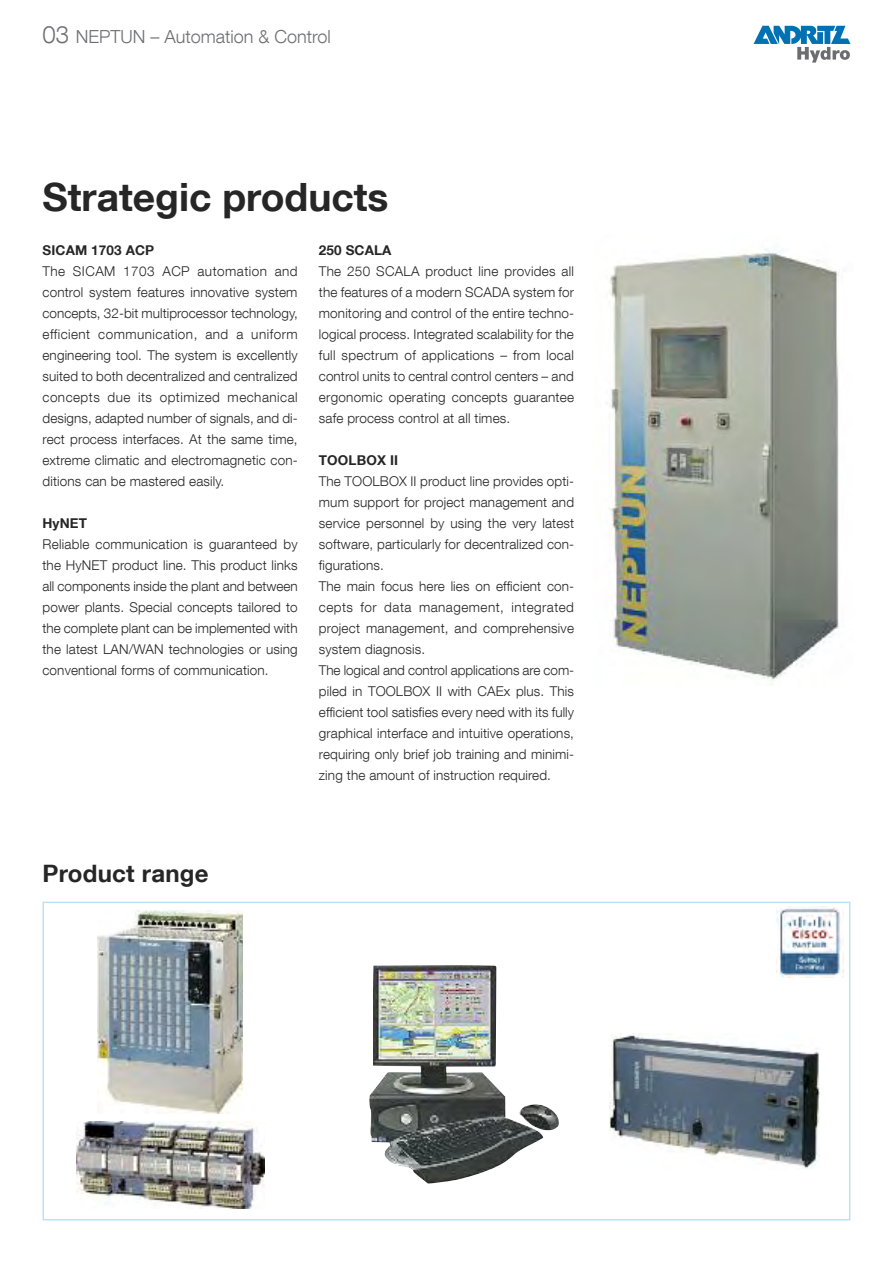
<style>
.page{position:relative;width:893px;height:1263px;background:#fff}
.page>*{position:absolute;margin:0;border:0;box-sizing:border-box;transform-origin:0 0}
.t1{font:700 39px "Helvetica Neue LT Com";color:#272627}
.t2{font:700 24px "Helvetica Neue LT Com";letter-spacing:.01em;color:#272627}
.t3{font:300 18px "Helvetica Neue LT Com";color:#6d6e71}
.t4{font:300 13.5px/21px "Helvetica Neue LT Com";letter-spacing:.01em;color:#272627;text-align:justify}
.t5{font:700 13.5px "Helvetica Neue LT Com";letter-spacing:.01em;color:#272627}
.s1{font-size:24px}
</style>
<div class="page">
<div style="left:43px;top:902px;width:807px;height:318px;border:2px solid #bae1f9"></div>
<svg style="left:753px;top:26px;width:97px;height:37px"></svg>
<img style="left:98px;top:910px;width:144px;height:203px">
<img style="left:76px;top:1121px;width:188px;height:88px">
<img style="left:369px;top:965px;width:190px;height:218px">
<img style="left:776px;top:907px;width:67px;height:70px">
<img style="left:609px;top:1033px;width:211px;height:136px">
<img style="left:606px;top:249px;width:233px;height:432px">
<h3 class="t3" style="left:43px;top:30px;width:290px"><span class="s1">03</span> NEPTUN – Automation &amp; Control</h3>
<h1 class="t1" style="left:43px;top:183px;width:347px">Strategic products</h1>
<p class="t5" style="left:43px;top:245px;width:113px">SICAM 1703 ACP</p>
<p class="t4" style="left:43px;top:262px;width:257px">The SICAM 1703 ACP automation and control system features innovative system concepts, 32-bit multiprocessor technology, efficient communication, and a uniform engineering tool. The system is excellently suited to both decentralized and centralized concepts due its optimized mechanical designs, adapted number of signals, and di&shy;rect process interfaces. At the same time, extreme climatic and electromagnetic con&shy;ditions can be mastered easily.</p>
<p class="t5" style="left:43px;top:518px;width:46px">HyNET</p>
<p class="t4" style="left:43px;top:536px;width:257px">Reliable communication is guaranteed by the HyNET product line. This product links all components inside the plant and between power plants. Special concepts tailored to the complete plant can be implemented with the latest LAN/WAN technologies or using conventional forms of communication.</p>
<p class="t5" style="left:319px;top:245px;width:74px">250 SCALA</p>
<p class="t4" style="left:319px;top:263px;width:257px">The 250 SCALA product line provides all the features of a modern SCADA system for monitoring and control of the entire techno&shy;logical process. Integrated scalability for the full spectrum of applications – from local control units to central control centers – and ergonomic operating concepts guarantee safe process control at all times.</p>
<p class="t5" style="left:319px;top:455px;width:81px">TOOLBOX II</p>
<p class="t4" style="left:319px;top:473px;width:257px;text-align:left">The TOOLBOX II product line provides opti&shy;mum support for project management and service personnel by using the very latest software, particularly for decentralized con&shy;figurations.<br>The main focus here lies on efficient con&shy;cepts for data management, integrated project management, and comprehensive system diagnosis.<br>The logical and control applications are com&shy;piled in TOOLBOX II with CAEx plus. This efficient tool satisfies every need with its fully graphical interface and intuitive operations, requiring only brief job training and minimi&shy;zing the amount of instruction required.</p>
<h2 class="t2" style="left:43px;top:865px;width:168px">Product range</h2>
</div>
